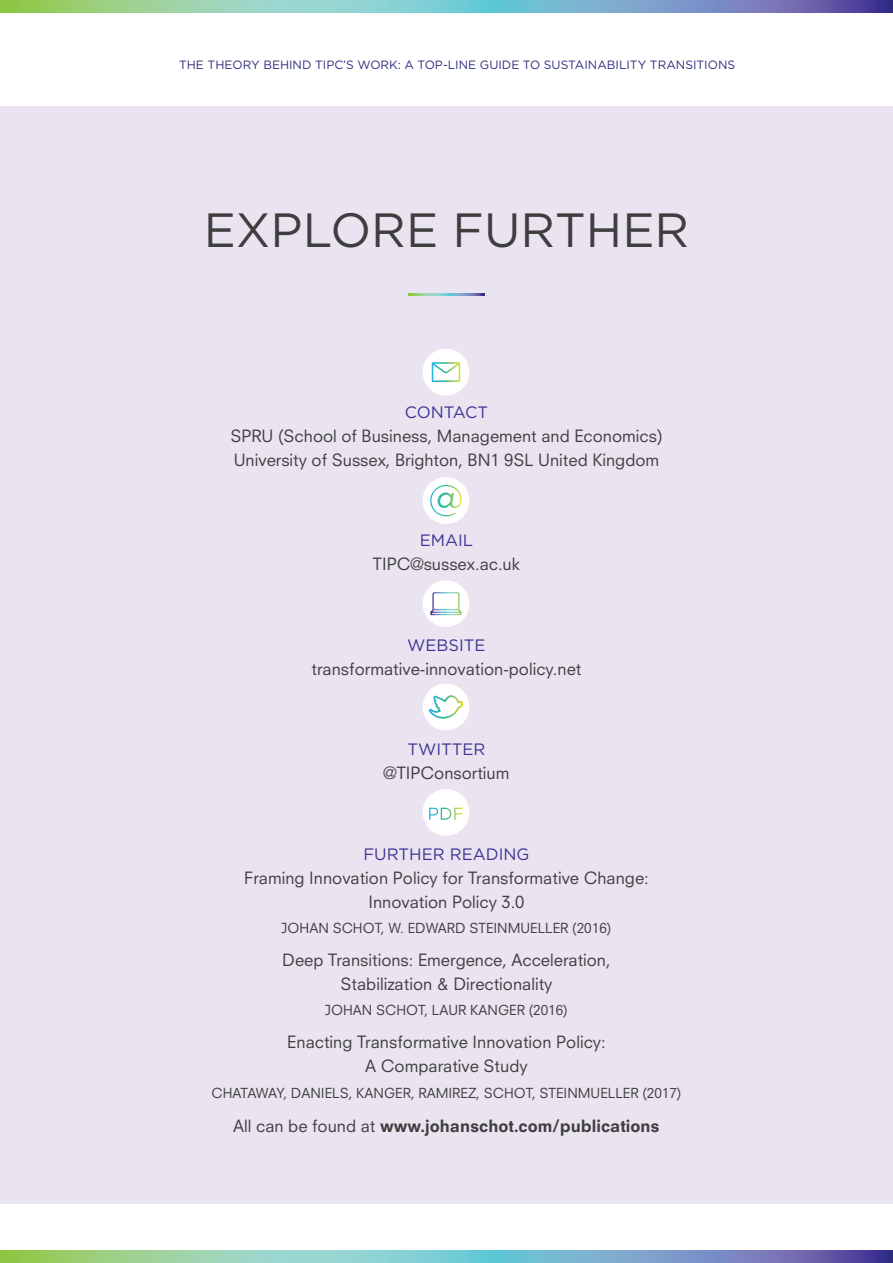
<style>
.page{position:relative;width:893px;height:1263px;background:#fff}
.page>*{position:absolute;margin:0;border:0;box-sizing:border-box;transform-origin:0 0}
.t1{font:48px "Gotham";color:#3e3e3f}
.t2{font:16.5px/24px "Neuzeit SLT Std";color:#3e3e3f;text-align:center}
.t3{font:800 16.5px "Neuzeit SLT Std";color:#3e3e3f}
.t4{font:16.5px "Gotham";color:#3f3293}
.t5{font:13.5px "Neuzeit SLT Std";color:#3e3e3f}
.t6{font:12px "Gotham";color:#2d2f7c}
.s1{font-weight:400}
</style>
<div class="page">
<div style="left:0;top:106px;width:893px;height:1097px;background:#eae4f1"></div>
<svg style="left:409px;top:293px;width:75px;height:3px"></svg>
<svg style="left:0;top:0;width:893px;height:13px;background:#82b1b5"></svg>
<svg style="left:0;top:1250px;width:893px;height:13px;background:#82b1b5"></svg>
<div style="left:423px;top:684px;width:46px;height:46px;background:#fff;border-radius:50%"></div>
<svg style="left:428px;top:684px;width:36px;height:35px"></svg>
<div style="left:423px;top:349px;width:46px;height:46px;background:#fff;border-radius:50%"></div>
<svg style="left:432px;top:362px;width:28px;height:20px"></svg>
<div style="left:423px;top:580px;width:46px;height:47px;background:#fff;border-radius:50%"></div>
<svg style="left:430px;top:592px;width:32px;height:23px"></svg>
<div style="left:423px;top:789px;width:46px;height:47px;background:#fff;border-radius:50%"></div>
<svg style="left:429px;top:808px;width:34px;height:12px"></svg>
<div style="left:423px;top:477px;width:46px;height:47px;background:#fff;border-radius:50%"></div>
<svg style="left:430px;top:485px;width:32px;height:31px"></svg>
<p class="t6" style="left:179px;top:57px;width:558px">THE THEORY BEHIND TIPC’S WORK: A TOP-LINE GUIDE TO SUSTAINABILITY TRANSITIONS</p>
<h1 class="t1" style="left:204px;top:199px;width:487px">EXPLORE FURTHER</h1>
<p class="t4" style="left:405px;top:401px;width:85px">CONTACT</p>
<p class="t2" style="left:230px;top:424px;width:434px;text-align:left">SPRU (School of Business, Management and Economics)<br>University of Sussex, Brighton, BN1 9SL United Kingdom</p>
<p class="t4" style="left:420px;top:530px;width:55px">EMAIL</p>
<p class="t2" style="left:373px;top:552px;width:149px">TIPC@sussex.ac.uk</p>
<p class="t4" style="left:407px;top:634px;width:80px">WEBSITE</p>
<p class="t2" style="left:312px;top:657px;width:271px">transformative-innovation-policy.net</p>
<p class="t4" style="left:407px;top:739px;width:80px">TWITTER</p>
<p class="t2" style="left:383px;top:761px;width:128px">@TIPConsortium</p>
<p class="t4" style="left:363px;top:843px;width:168px">FURTHER READING</p>
<p class="t2" style="left:244px;top:866px;width:406px">Framing Innovation Policy for Transformative Change:<br>Innovation Policy 3.0</p>
<p class="t5" style="left:282px;top:920px;width:331px">JOHAN SCHOT, W. EDWARD STEINMUELLER (2016)</p>
<p class="t2" style="left:282px;top:948px;width:330px">Deep Transitions: Emergence, Acceleration,<br>Stabilization &amp; Directionality</p>
<p class="t5" style="left:325px;top:1002px;width:244px">JOHAN SCHOT, LAUR KANGER (2016)</p>
<p class="t2" style="left:287px;top:1030px;width:320px">Enacting Transformative Innovation Policy:<br>A Comparative Study</p>
<p class="t5" style="left:212px;top:1084px;width:471px">CHATAWAY, DANIELS, KANGER, RAMIREZ, SCHOT, STEINMUELLER (2017)</p>
<p class="t3" style="left:233px;top:1115px;width:428px"><span class="s1">All can be found at</span> www.johanschot.com/publications</p>
</div>
